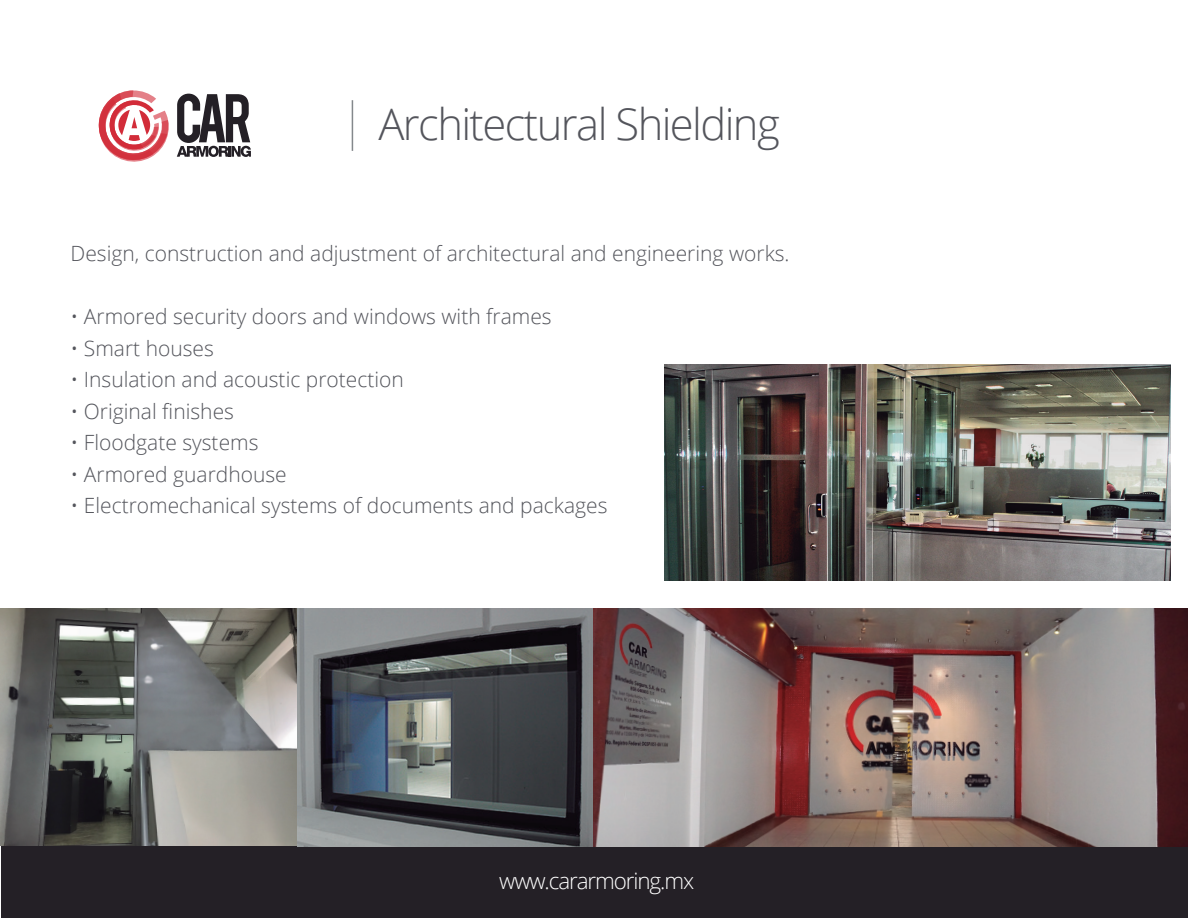
<style>
.page{position:relative;width:1188px;height:918px;background:#fff}
.page>*{position:absolute;margin:0;border:0;box-sizing:border-box;transform-origin:0 0}
.t1{font:300 43.5px "Open Sans";letter-spacing:-.035em;color:#54555c}
.t2{font:300 22.35px "Open Sans";letter-spacing:-.05em;color:#fff}
.t3{font:300 21px "Open Sans";color:#54555c}
</style>
<div class="page">
<div style="left:1px;top:845px;width:1187px;height:73px;background:#242026"></div>
<svg style="left:177px;top:94px;width:74px;height:63px"></svg>
<svg style="left:99px;top:90px;width:70px;height:72px"></svg>
<hr style="left:352px;top:100px;width:1px;height:51px;background:#84888c">
<img style="left:0;top:608px;width:1188px;height:238px">
<img style="left:665px;top:365px;width:505px;height:216px">
<h1 class="t1" style="left:379px;top:94px;width:403px">Architectural Shielding</h1>
<p class="t3" style="left:71px;top:239px;width:721px">Design, construction and adjustment of architectural and engineering works.</p>
<p class="t3" style="left:71px;top:302px;width:483px">• Armored security doors and windows with frames</p>
<p class="t3" style="left:71px;top:334px;width:145px">• Smart houses</p>
<p class="t3" style="left:71px;top:365px;width:335px">• Insulation and acoustic protection</p>
<p class="t3" style="left:71px;top:397px;width:165px">• Original finishes</p>
<p class="t3" style="left:71px;top:428px;width:189px">• Floodgate systems</p>
<p class="t3" style="left:71px;top:460px;width:218px">• Armored guardhouse</p>
<p class="t3" style="left:71px;top:491px;width:538px">• Electromechanical systems of documents and packages</p>
<p class="t2" style="left:499px;top:865px;width:197px">www.cararmoring.mx</p>
</div>
